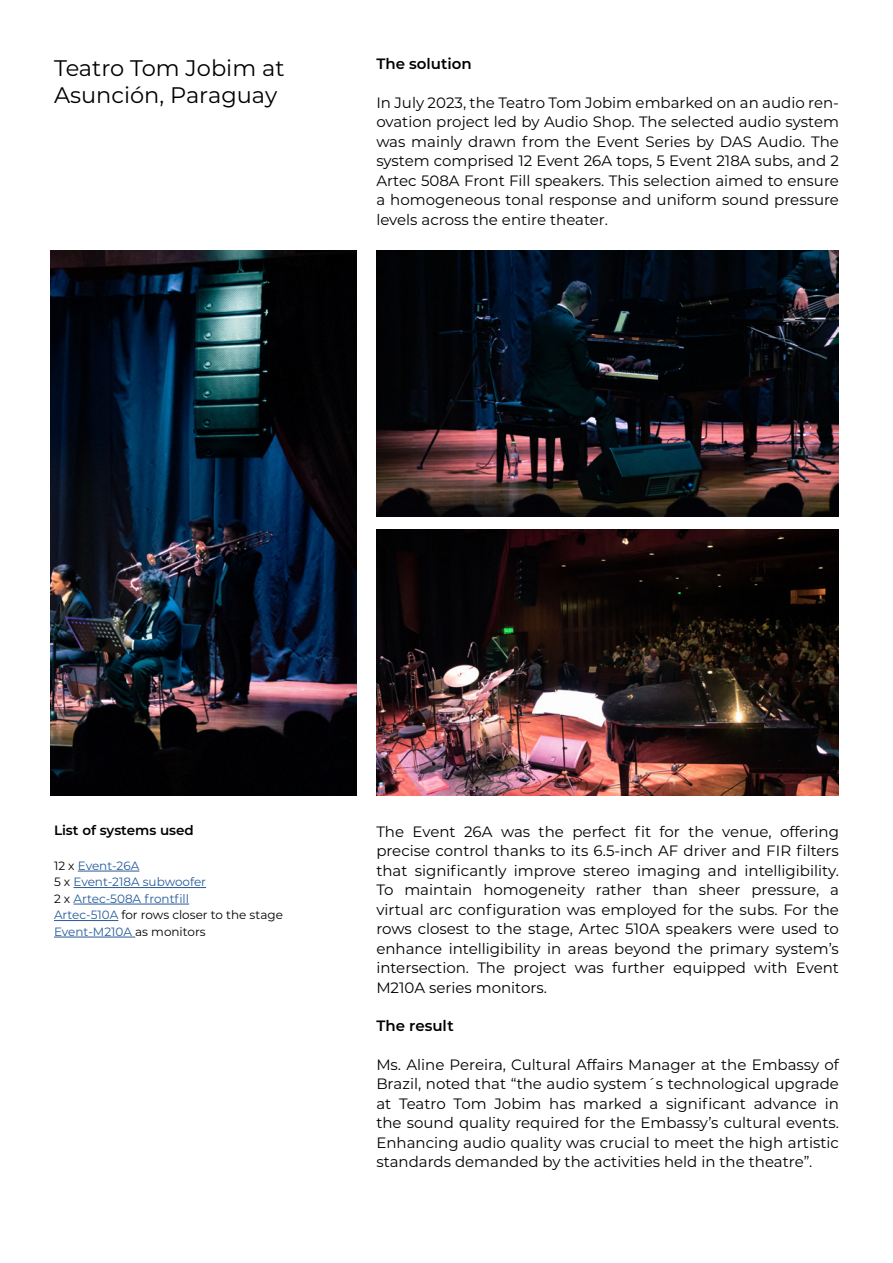
<style>
.page{position:relative;width:893px;height:1263px;background:#fff}
.page>*{position:absolute;margin:0;border:0;box-sizing:border-box;transform-origin:0 0}
.t1{font:22.5px/27px "Montserrat";color:#000}
.t2{font:15px/19.5px "Montserrat";color:#000;text-align:justify}
.t3{font:600 15px "Montserrat";color:#000}
.t4{font:600 13.5px "Montserrat";color:#000}
.t5{font:12px/16.5px "Montserrat";color:#275b9b}
.s1{color:#000}
</style>
<div class="page">
<hr style="left:78px;top:871px;width:61px;height:1px;background:#275b9b">
<hr style="left:73px;top:887px;width:133px;height:1px;background:#275b9b">
<hr style="left:74px;top:904px;width:115px;height:1px;background:#275b9b">
<hr style="left:54px;top:920px;width:64px;height:1px;background:#275b9b">
<hr style="left:54px;top:937px;width:81px;height:1px;background:#275b9b">
<img style="left:51px;top:251px;width:305px;height:544px">
<img style="left:376px;top:530px;width:463px;height:265px">
<img style="left:376px;top:251px;width:463px;height:265px">
<h1 class="t1" style="left:54px;top:54px;width:232px">Teatro Tom Jobim at<br>Asunción, Paraguay</h1>
<p class="t3" style="left:376px;top:53px;width:97px">The solution</p>
<p class="t2" style="left:376px;top:92px;width:464px">In July 2023, the Teatro Tom Jobim embarked on an audio ren&shy;ovation project led by Audio Shop. The selected audio system was mainly drawn from the Event Series by DAS Audio. The system comprised 12 Event 26A tops, 5 Event 218A subs, and 2<br>Artec 508A Front Fill speakers. This selection aimed to ensure a homogeneous tonal response and uniform sound pressure levels across the entire theater.</p>
<p class="t4" style="left:54px;top:821px;width:141px">List of systems used</p>
<p class="t5" style="left:54px;top:857px;width:230px"><span class="s1">12 x</span> Event-26A<br><span class="s1">5 x</span> Event-218A subwoofer<br><span class="s1">2 x</span> Artec-508A frontfill<br>Artec-510A <span class="s1">for rows closer to the stage<br></span>Event-M210A <span class="s1">as monitors</span></p>
<p class="t2" style="left:376px;top:821px;width:464px">The Event 26A was the perfect fit for the venue, offering precise control thanks to its 6.5-inch AF driver and FIR filters that significantly improve stereo imaging and intelligibility.<br>To maintain homogeneity rather than sheer pressure, a virtual arc configuration was employed for the subs. For the rows closest to the stage, Artec 510A speakers were used to enhance intelligibility in areas beyond the primary system’s intersection. The project was further equipped with Event M210A series monitors.</p>
<p class="t3" style="left:376px;top:1015px;width:79px">The result</p>
<p class="t2" style="left:376px;top:1054px;width:464px">Ms. Aline Pereira, Cultural Affairs Manager at the Embassy of Brazil, noted that “the audio system´s technological upgrade at Teatro Tom Jobim has marked a significant advance in the sound quality required for the Embassy’s cultural events.<br>Enhancing audio quality was crucial to meet the high artistic standards demanded by the activities held in the theatre”.</p>
</div>
